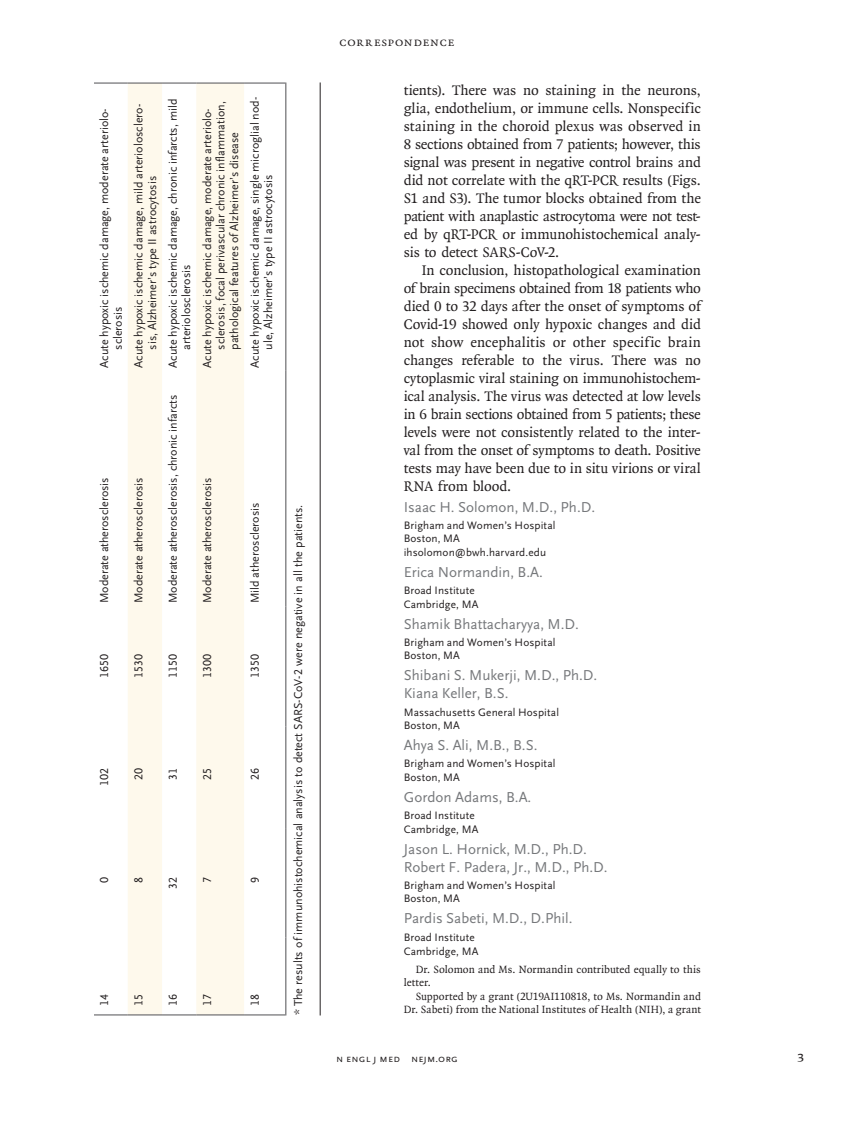
<style>
.page{position:relative;width:851px;height:1134px;background:#fff}
.page>*{position:absolute;margin:0;border:0;box-sizing:border-box;transform-origin:0 0}
.t1{font:15px/18px "OTNEJM Quadraat";color:#231f20;text-align:justify}
.t2{font:15px/18px "OTNEJM Scala Sans LF";color:#76787b}
.t3{font:14.25px "OTNEJM Quadraat Cap";color:#231f20}
.t4{font:12.75px "OTNEJM Quadraat Small Cap";letter-spacing:.04em;color:#231f20}
.t5{font:12px/13.5px "OTNEJM Scala Sans LF";color:#231f20}
.t6{font:11.25px/13.5px "OTNEJM Scala Sans LF";letter-spacing:.01em;color:#231f20}
.t7{font:11.25px/13.5px "OTNEJM Quadraat";letter-spacing:.005em;color:#231f20}
.t8{font:10.8px "OTNEJM Scala Sans LF Cap";letter-spacing:.01em;color:#231f20}
</style>
<div class="page">
<svg style="left:128px;top:84px;width:116px;height:930px;fill:#fef9ec"></svg>
<hr style="left:93px;top:1014px;width:35px;height:2px;background:#636366">
<hr style="left:93px;top:82px;width:35px;height:2px;background:#636366">
<hr style="left:128px;top:1014px;width:34px;height:2px;background:#636366">
<hr style="left:128px;top:82px;width:34px;height:2px;background:#636366">
<hr style="left:162px;top:1014px;width:34px;height:2px;background:#636366">
<hr style="left:162px;top:82px;width:34px;height:2px;background:#636366">
<hr style="left:196px;top:1014px;width:48px;height:2px;background:#636366">
<hr style="left:196px;top:82px;width:48px;height:2px;background:#636366">
<hr style="left:244px;top:1014px;width:41px;height:2px;background:#636366">
<hr style="left:244px;top:82px;width:41px;height:2px;background:#636366">
<hr style="left:285px;top:937px;width:1px;height:79px;background:#636366">
<hr style="left:285px;top:828px;width:1px;height:109px;background:#636366">
<hr style="left:285px;top:726px;width:1px;height:102px;background:#636366">
<hr style="left:285px;top:606px;width:1px;height:120px;background:#636366">
<hr style="left:285px;top:371px;width:1px;height:235px;background:#636366">
<hr style="left:285px;top:82px;width:1px;height:289px;background:#636366">
<hr style="left:320px;top:82px;width:1px;height:934px;background:#231f20">
<p class="t4" style="left:339px;top:35px;width:116px">Correspondence</p>
<p class="t5" style="left:98px;top:350px;width:243px;text-indent:-18px;rotate:-90deg">Acute hypoxic ischemic damage, moderate arteriolo&shy;sclerosis</p>
<p class="t5" style="left:132px;top:350px;width:247px;text-indent:-18px;rotate:-90deg">Acute hypoxic ischemic damage, mild arteriolosclero&shy;sis, Alzheimer’s type II astrocytosis</p>
<p class="t5" style="left:166px;top:350px;width:252px;text-indent:-18px;rotate:-90deg">Acute hypoxic ischemic damage, chronic infarcts, mild arteriolosclerosis</p>
<p class="t5" style="left:201px;top:350px;width:250px;text-indent:-18px;rotate:-90deg">Acute hypoxic ischemic damage, moderate arteriolo&shy;sclerosis, focal perivascular chronic inflammation, pathological features of Alzheimer’s disease</p>
<p class="t5" style="left:248px;top:350px;width:254px;text-indent:-18px;rotate:-90deg">Acute hypoxic ischemic damage, single microglial nod&shy;ule, Alzheimer’s type II astrocytosis</p>
<p class="t5" style="left:98px;top:603px;width:128px;rotate:-90deg">Moderate atherosclerosis</p>
<p class="t5" style="left:98px;top:678px;width:25px;rotate:-90deg">1650</p>
<p class="t5" style="left:132px;top:603px;width:128px;rotate:-90deg">Moderate atherosclerosis</p>
<p class="t5" style="left:132px;top:678px;width:25px;rotate:-90deg">1530</p>
<p class="t5" style="left:166px;top:603px;width:210px;rotate:-90deg">Moderate atherosclerosis, chronic infarcts</p>
<p class="t5" style="left:166px;top:678px;width:25px;rotate:-90deg">1150</p>
<p class="t5" style="left:201px;top:603px;width:128px;rotate:-90deg">Moderate atherosclerosis</p>
<p class="t5" style="left:201px;top:678px;width:25px;rotate:-90deg">1300</p>
<p class="t5" style="left:98px;top:786px;width:19px;rotate:-90deg">102</p>
<p class="t5" style="left:132px;top:780px;width:13px;rotate:-90deg">20</p>
<p class="t5" style="left:166px;top:780px;width:13px;rotate:-90deg">31</p>
<p class="t5" style="left:201px;top:780px;width:13px;rotate:-90deg">25</p>
<p class="t5" style="left:98px;top:883px;width:7px;rotate:-90deg">0</p>
<p class="t5" style="left:132px;top:883px;width:7px;rotate:-90deg">8</p>
<p class="t5" style="left:166px;top:889px;width:13px;rotate:-90deg">32</p>
<p class="t5" style="left:201px;top:883px;width:7px;rotate:-90deg">7</p>
<p class="t5" style="left:98px;top:1006px;width:13px;rotate:-90deg">14</p>
<p class="t5" style="left:132px;top:1006px;width:13px;rotate:-90deg">15</p>
<p class="t5" style="left:166px;top:1006px;width:13px;rotate:-90deg">16</p>
<p class="t5" style="left:201px;top:1006px;width:13px;rotate:-90deg">17</p>
<p class="t5" style="left:248px;top:603px;width:102px;rotate:-90deg">Mild atherosclerosis</p>
<p class="t5" style="left:248px;top:678px;width:25px;rotate:-90deg">1350</p>
<p class="t5" style="left:248px;top:780px;width:13px;rotate:-90deg">26</p>
<p class="t5" style="left:248px;top:883px;width:7px;rotate:-90deg">9</p>
<p class="t5" style="left:248px;top:1006px;width:13px;rotate:-90deg">18</p>
<p class="t5" style="left:292px;top:1015px;width:512px;rotate:-90deg">* The results of immunohistochemical analysis to detect SARS-CoV-2 were negative in all the patients.</p>
<p class="t1" style="left:404px;top:81px;width:299px">tients). There was no staining in the neurons, glia, endothelium, or immune cells. Nonspecific staining in the choroid plexus was observed in 8 sections obtained from 7 patients; however, this signal was present in negative control brains and did not correlate with the qRT-PCR results (Figs.<br>S1 and S3). The tumor blocks obtained from the patient with anaplastic astrocytoma were not test&shy;ed by qRT-PCR or immunohistochemical analy&shy;sis to detect SARS-CoV-2.</p>
<p class="t1" style="left:404px;top:261px;width:299px;text-indent:18px">In conclusion, histopathological examination of brain specimens obtained from 18 patients who died 0 to 32 days after the onset of symptoms of Covid-19 showed only hypoxic changes and did not show encephalitis or other specific brain changes referable to the virus. There was no cytoplasmic viral staining on immunohistochem&shy;ical analysis. The virus was detected at low levels in 6 brain sections obtained from 5 patients; these levels were not consistently related to the inter&shy;val from the onset of symptoms to death. Positive tests may have been due to in situ virions or viral RNA from blood.</p>
<p class="t2" style="left:404px;top:498px;width:193px">Isaac H. Solomon, M.D., Ph.D.</p>
<p class="t6" style="left:404px;top:519px;width:153px">Brigham and Women’s Hospital<br>Boston, MA ihsolomon@bwh.harvard.edu</p>
<p class="t2" style="left:404px;top:563px;width:141px">Erica Normandin, B.A.</p>
<p class="t6" style="left:404px;top:584px;width:76px">Broad Institute<br>Cambridge, MA</p>
<p class="t2" style="left:404px;top:615px;width:177px">Shamik Bhattacharyya, M.D.</p>
<p class="t6" style="left:404px;top:636px;width:153px">Brigham and Women’s Hospital<br>Boston, MA</p>
<p class="t2" style="left:404px;top:667px;width:195px">Shibani S. Mukerji, M.D., Ph.D.<br>Kiana Keller, B.S.</p>
<p class="t6" style="left:404px;top:705px;width:157px">Massachusetts General Hospital<br>Boston, MA</p>
<p class="t2" style="left:404px;top:736px;width:135px">Ahya S. Ali, M.B., B.S.</p>
<p class="t6" style="left:404px;top:757px;width:153px">Brigham and Women’s Hospital<br>Boston, MA</p>
<p class="t2" style="left:404px;top:788px;width:129px">Gordon Adams, B.A.</p>
<p class="t6" style="left:404px;top:809px;width:76px">Broad Institute<br>Cambridge, MA</p>
<p class="t2" style="left:404px;top:840px;width:205px">Jason L. Hornick, M.D., Ph.D.<br>Robert F. Padera, Jr., M.D., Ph.D.</p>
<p class="t6" style="left:404px;top:879px;width:153px">Brigham and Women’s Hospital<br>Boston, MA</p>
<p class="t2" style="left:404px;top:910px;width:170px">Pardis Sabeti, M.D., D.Phil.</p>
<p class="t6" style="left:404px;top:931px;width:76px">Broad Institute<br>Cambridge, MA</p>
<p class="t7" style="left:404px;top:963px;width:299px;text-indent:12px">Dr. Solomon and Ms. Normandin contributed equally to this letter.</p>
<p class="t7" style="left:404px;top:990px;width:298px;text-align:right">Supported by a grant (2U19AI110818, to Ms. Normandin and<br>Dr. Sabeti) from the National Institutes of Health (NIH), a grant</p>
<p class="t8" style="left:336px;top:1053px;width:123px">n engl j med nejm.org</p>
<p class="t3" style="left:797px;top:1048px;width:9px">3</p>
</div>
